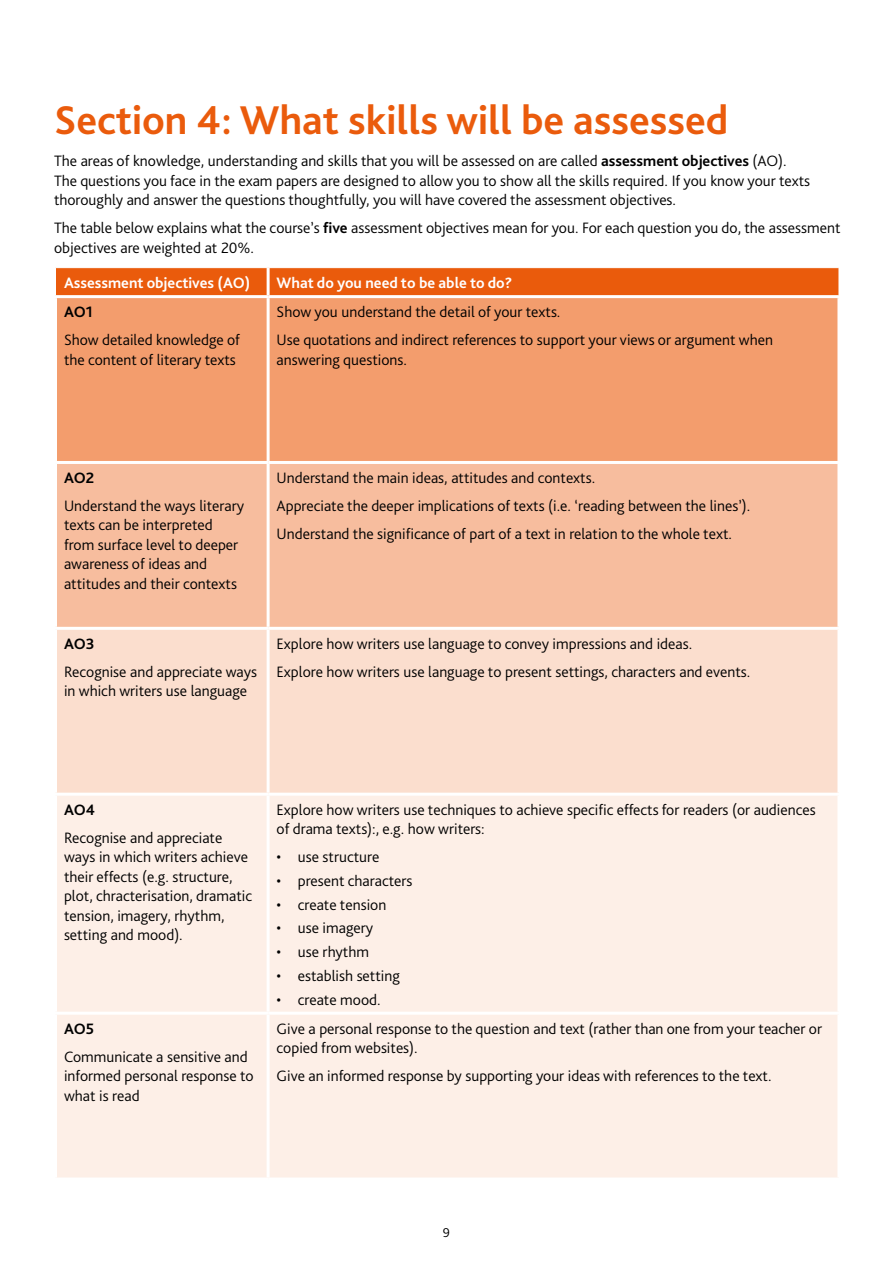
<style>
.page{position:relative;width:893px;height:1263px;background:#fff}
.page>*{position:absolute;margin:0;border:0;box-sizing:border-box;transform-origin:0 0}
.t1{font:700 42px "Bliss Pro";color:#ea5b0c}
.t2{font:300 15.75px/19.5px "Bliss Pro";color:#000}
.t3{font:700 15.75px "Bliss Pro";color:#fff}
.t4{font:700 15.75px "Bliss Pro";letter-spacing:-.01em;color:#000}
.t5{font:300 13.5px "Bliss Pro";color:#000}
.s1{font-weight:700}
</style>
<div class="page">
<div style="left:57px;top:298px;width:780px;height:163px;background:#f39d6d"></div>
<div style="left:57px;top:464px;width:780px;height:163px;background:#f7bd9e"></div>
<div style="left:57px;top:630px;width:780px;height:163px;background:#fbdece"></div>
<div style="left:57px;top:796px;width:780px;height:381px;background:#fdefe7"></div>
<div style="left:56px;top:268px;width:783px;height:27px;background:#ea5b0c"></div>
<hr style="left:54px;top:1012px;width:214px;height:3px;background:#fff">
<hr style="left:268px;top:1012px;width:572px;height:3px;background:#fff">
<hr style="left:267px;top:268px;width:3px;height:27px;background:#fff">
<hr style="left:267px;top:298px;width:3px;height:163px;background:#fff">
<hr style="left:267px;top:464px;width:3px;height:163px;background:#fff">
<hr style="left:267px;top:630px;width:3px;height:163px;background:#fff">
<hr style="left:267px;top:796px;width:3px;height:216px;background:#fff">
<hr style="left:267px;top:1015px;width:3px;height:162px;background:#fff">
<h1 class="t1" style="left:54px;top:94px;width:676px">Section 4: What skills will be assessed</h1>
<p class="t2" style="left:54px;top:151px;width:758px">The areas of knowledge, understanding and skills that you will be assessed on are called <span class="s1">assessment objectives</span> (AO).<br>The questions you face in the exam papers are designed to allow you to show all the skills required. If you know your texts thoroughly and answer the questions thoughtfully, you will have covered the assessment objectives.</p>
<p class="t2" style="left:54px;top:218px;width:788px">The table below explains what the course’s <span class="s1">five</span> assessment objectives mean for you. For each question you do, the assessment objectives are weighted at 20%.</p>
<p class="t3" style="left:64px;top:273px;width:188px">Assessment objectives (AO)</p>
<p class="t3" style="left:277px;top:273px;width:237px">What do you need to be able to do?</p>
<p class="t4" style="left:64px;top:302px;width:30px">AO1</p>
<p class="t2" style="left:64px;top:330px;width:178px">Show detailed knowledge of the content of literary texts</p>
<p class="t2" style="left:277px;top:298px;width:498px;line-height:28px">Show you understand the detail of your texts.<br>Use quotations and indirect references to support your views or argument when</p>
<p class="t2" style="left:277px;top:350px;width:132px">answering questions.</p>
<p class="t4" style="left:64px;top:468px;width:32px">AO2</p>
<p class="t2" style="left:64px;top:496px;width:182px">Understand the ways literary texts can be interpreted from surface level to deeper awareness of ideas and attitudes and their contexts</p>
<p class="t4" style="left:64px;top:634px;width:32px">AO3</p>
<p class="t2" style="left:64px;top:662px;width:195px">Recognise and appreciate ways in which writers use language</p>
<p class="t2" style="left:277px;top:464px;width:475px;line-height:28px">Understand the main ideas, attitudes and contexts.<br>Appreciate the deeper implications of texts (i.e. ‘reading between the lines’).<br>Understand the significance of part of a text in relation to the whole text.</p>
<p class="t2" style="left:277px;top:629px;width:475px;line-height:28px">Explore how writers use language to convey impressions and ideas.<br>Explore how writers use language to present settings, characters and events.</p>
<p class="t4" style="left:64px;top:800px;width:33px">AO4</p>
<p class="t2" style="left:64px;top:828px;width:190px">Recognise and appreciate ways in which writers achieve their effects (e.g. structure, plot, chracterisation, dramatic tension, imagery, rhythm, setting and mood).</p>
<p class="t4" style="left:64px;top:1019px;width:32px">AO5</p>
<p class="t2" style="left:64px;top:1047px;width:191px">Communicate a sensitive and informed personal response to what is read</p>
<p class="t2" style="left:277px;top:800px;width:541px">Explore how writers use techniques to achieve specific effects for readers (or audiences of drama texts):, e.g. how writers:</p>
<p class="t2" style="left:277px;top:847px;width:104px">• use structure</p>
<p class="t2" style="left:277px;top:871px;width:137px">• present characters</p>
<p class="t2" style="left:277px;top:895px;width:111px">• create tension</p>
<p class="t2" style="left:277px;top:918px;width:98px">• use imagery</p>
<p class="t2" style="left:277px;top:942px;width:94px">• use rhythm</p>
<p class="t2" style="left:277px;top:966px;width:125px">• establish setting</p>
<p class="t2" style="left:277px;top:990px;width:106px">• create mood.</p>
<p class="t2" style="left:277px;top:1019px;width:547px">Give a personal response to the question and text (rather than one from your teacher or copied from websites).</p>
<p class="t2" style="left:277px;top:1066px;width:497px">Give an informed response by supporting your ideas with references to the text.</p>
<p class="t5" style="left:443px;top:1224px;width:9px">9</p>
</div>
